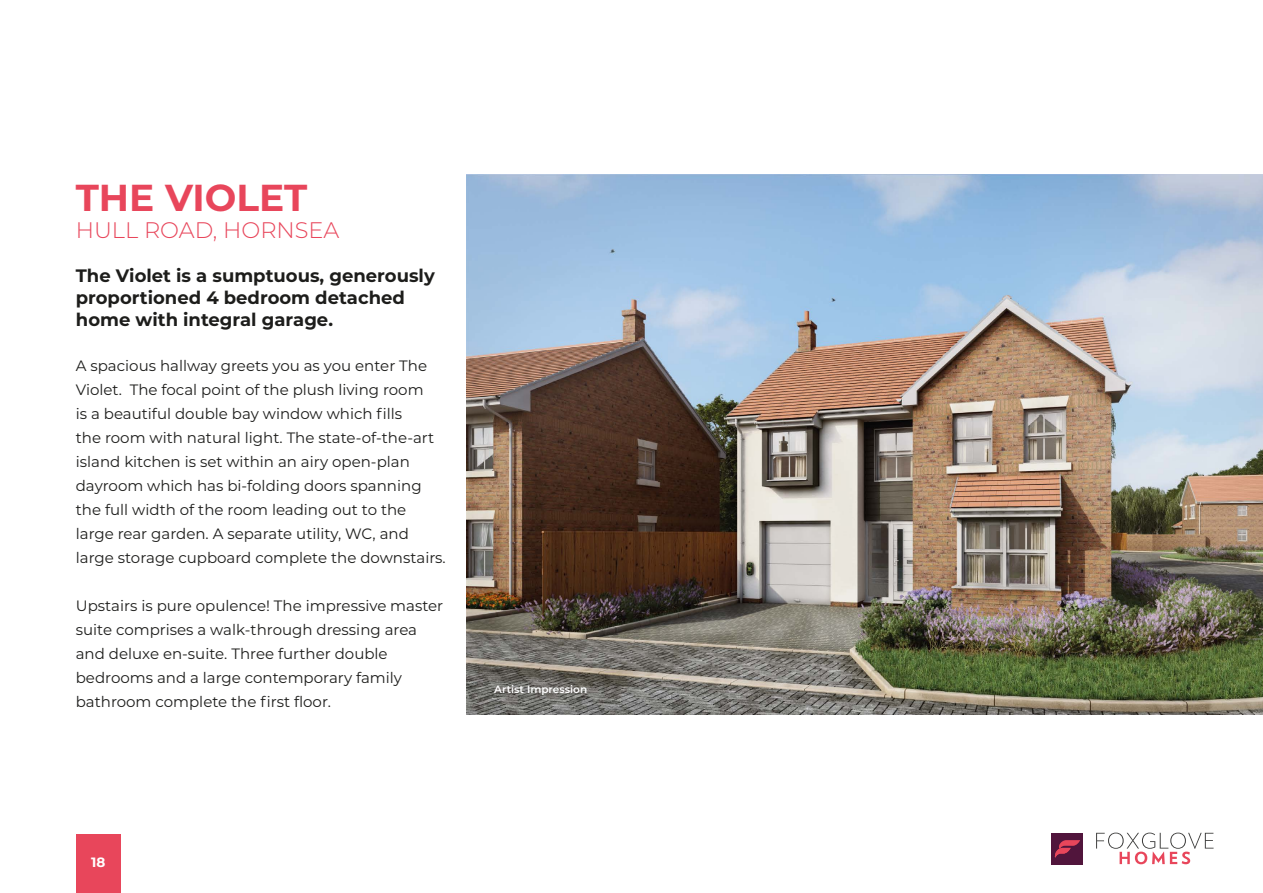
<style>
.page{position:relative;width:1263px;height:893px;background:#fff}
.page>*{position:absolute;margin:0;border:0;box-sizing:border-box;transform-origin:0 0}
.t1{font:700 37.5px "Montserrat";color:#e8465b}
.t2{font:300 22.5px "Montserrat";color:#e8465b}
.t3{font:700 18px/21.6px "Montserrat";color:#1d1d1b}
.t4{font:15px/24px "Montserrat";color:#1d1d1b}
.t5{font:700 13.5px "Montserrat";color:#fff}
.t6{font:600 10.5px "Montserrat";color:#fff}
</style>
<div class="page">
<img style="left:466px;top:174px;width:797px;height:541px">
<div style="left:1052px;top:833px;width:31px;height:31px;background:#51153c"></div>
<svg style="left:1054px;top:840px;width:26px;height:18px"></svg>
<svg style="left:1096px;top:833px;width:117px;height:31px"></svg>
<div style="left:76px;top:835px;width:44px;height:58px;background:#e8465b"></div>
<h1 class="t1" style="left:76px;top:171px;width:233px">THE VIOLET</h1>
<h2 class="t2" style="left:76px;top:215px;width:265px">HULL ROAD, HORNSEA</h2>
<p class="t3" style="left:76px;top:264px;width:360px">The Violet is a sumptuous, generously proportioned 4 bedroom detached home with integral garage.</p>
<p class="t4" style="left:76px;top:353px;width:372px">A spacious hallway greets you as you enter The Violet. The focal point of the plush living room<br>is a beautiful double bay window which fills<br>the room with natural light. The state-of-the-art island kitchen is set within an airy open-plan dayroom which has bi-folding doors spanning the full width of the room leading out to the large rear garden. A separate utility, WC, and large storage cupboard complete the downstairs.</p>
<p class="t4" style="left:76px;top:593px;width:369px">Upstairs is pure opulence! The impressive master suite comprises a walk-through dressing area and deluxe en-suite. Three further double bedrooms and a large contemporary family bathroom complete the first floor.</p>
<p class="t6" style="left:494px;top:682px;width:94px">Artist Impression</p>
<p class="t5" style="left:91px;top:852px;width:16px">18</p>
</div>
